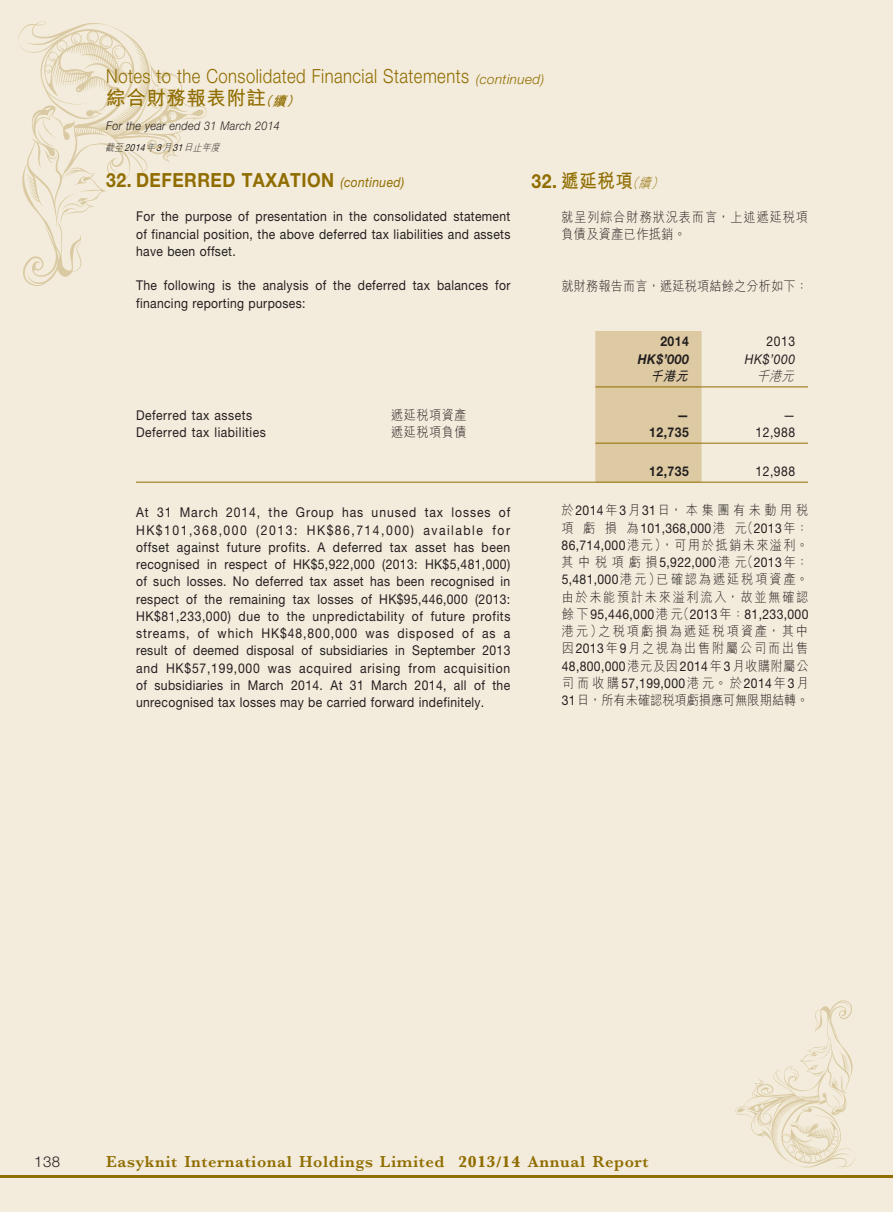
<style>
.page{position:relative;width:893px;height:1212px;background:#f3ebdb}
.page>*{position:absolute;margin:0;border:0;box-sizing:border-box;transform-origin:0 0}
.t1{font:300 19.5px "Helvetica Neue";letter-spacing:.03em;color:#906d00;scale:.85 1}
.t2{font:700 19.5px "Helvetica Neue";letter-spacing:.03em;color:#906d00;scale:.9 1}
.t3{font:700 19.5px "M Hei HK";letter-spacing:.03em;color:#906d00}
.t4{font:700 19.5px "M Hei HK";letter-spacing:.03em;color:#906d00;scale:.9 1}
.t5{font:700 16.5px "M Sung HK";letter-spacing:.035em;color:#906d00}
.t6{font:300 15px "Helvetica Neue";color:#231f20}
.t7{font:13.5px/17.2px "Helvetica Neue";letter-spacing:.03em;color:#231f20;text-align:justify;scale:.9 1}
.t8{font:300 13.5px/17.2px "M Hei HK";letter-spacing:.14em;color:#231f20;scale:.9 1}
.t9{font:300 13.5px/17.2px "M Hei HK";letter-spacing:.175em;color:#231f20;scale:.9 1}
.t10{font:300 13.5px "M Hei HK";letter-spacing:.12em;color:#231f20;scale:.9 1}
.t11{font:300 13.5px/17.2px "M Hei HK";letter-spacing:.075em;color:#231f20;scale:.9 1}
.t12{font:300 13.5px "M Hei HK";letter-spacing:.005em;color:#231f20;scale:.9 1}
.t13{font:300 13.5px "M Hei HK";letter-spacing:.015em;color:#231f20;scale:.9 1}
.t14{font:300 13.5px "M Hei HK";letter-spacing:.295em;color:#231f20;scale:.9 1}
.t15{font:700 13.5px "Helvetica Neue";letter-spacing:.04em;color:#231f20;scale:.9 1}
.t16{font:italic 700 13.5px "Helvetica Neue";color:#231f20;scale:.9 1}
.t17{font:italic 13.5px "Helvetica Neue";color:#231f20;scale:.9 1}
.t18{font:italic 700 13.5px "M Hei HK";color:#231f20;scale:.9 1}
.t19{font:italic 300 13.5px "M Hei HK";color:#231f20;scale:.9 1}
.t20{font:italic 300 12px "Helvetica Neue";letter-spacing:.03em;color:#231f20;scale:.9 1}
.t21{font:italic 300 9.75px "M Hei HK";color:#231f20;scale:.9 1}
.s1{font-style:italic;font-size:13.5px}
.s2{font-family:"Helvetica Neue";font-weight:400}
.s3{font-weight:400;font-style:italic;font-size:13.5px}
.s4{font-family:"Helvetica Neue"}
.s5{font-weight:300;font-style:italic;font-size:13.5px}
.s6{font-family:"M Hei HK";font-weight:300}
</style>
<div class="page">
<svg style="left:18px;top:21px;width:189px;height:265px"></svg>
<svg style="left:38px;top:130px;width:69px;height:93px"></svg>
<svg style="left:101px;top:37px;width:7px;height:10px"></svg>
<svg style="left:88px;top:32px;width:6px;height:10px"></svg>
<svg style="left:115px;top:48px;width:5px;height:9px"></svg>
<svg style="left:74px;top:37px;width:4px;height:5px"></svg>
<svg style="left:60px;top:45px;width:4px;height:5px"></svg>
<svg style="left:121px;top:65px;width:7px;height:9px"></svg>
<svg style="left:144px;top:113px;width:31px;height:19px"></svg>
<svg style="left:735px;top:1000px;width:120px;height:168px"></svg>
<hr style="left:0;top:1176px;width:893px;height:2px;background:#906d00">
<div style="left:595px;top:331px;width:107px;height:151px;background:#ddcaa2"></div>
<hr style="left:595px;top:386px;width:107px;height:1px;background:#906d00">
<hr style="left:702px;top:386px;width:106px;height:1px;background:#906d00">
<hr style="left:595px;top:443px;width:107px;height:1px;background:#906d00">
<hr style="left:702px;top:443px;width:106px;height:1px;background:#906d00">
<hr style="left:136px;top:482px;width:255px;height:1px;background:#906d00">
<hr style="left:391px;top:482px;width:204px;height:1px;background:#906d00">
<hr style="left:595px;top:482px;width:107px;height:1px;background:#906d00">
<hr style="left:702px;top:482px;width:106px;height:1px;background:#906d00">
<h1 class="t1" style="left:106px;top:64px;width:517px">Notes to the Consolidated Financial Statements <span class="s1">(continued)</span></h1>
<h1 class="t3" style="left:106px;top:84px;width:200px">綜合財務報表附註<span class="s1">（續）</span></h1>
<p class="t20" style="left:106px;top:119px;width:194px">For the year ended 31 March 2014</p>
<p class="t21" style="left:105px;top:141px;width:132px">截至<span class="s2">2014</span>年<span class="s2">3</span>月<span class="s2">31</span>日止年度</p>
<h1 class="t2" style="left:106px;top:168px;width:332px">32. DEFERRED TAXATION <span class="s3">(continued)</span></h1>
<p class="t7" style="left:136px;top:208px;width:417px">For the purpose of presentation in the consolidated statement of financial position, the above deferred tax liabilities and assets have been offset.</p>
<p class="t7" style="left:136px;top:277px;width:417px">The following is the analysis of the deferred tax balances for financing reporting purposes:</p>
<h1 class="t4" style="left:531px;top:166px;width:153px"><span class="s4">32.</span> 遞延稅項<span class="s5">（續）</span></h1>
<p class="t11" style="left:561px;top:208px;width:276px">就呈列綜合財務狀況表而言，上述遞延稅項負債及資產已作抵銷。</p>
<p class="t13" style="left:561px;top:277px;width:276px">就財務報告而言，遞延稅項結餘之分析如下：</p>
<p class="t15" style="left:660px;top:333px;width:33px">2014</p>
<p class="t7" style="left:767px;top:333px;width:33px">2013</p>
<p class="t16" style="left:638px;top:350px;width:58px">HK$’000</p>
<p class="t17" style="left:745px;top:351px;width:57px">HK$’000</p>
<p class="t18" style="left:650px;top:366px;width:48px">千港元</p>
<p class="t19" style="left:756px;top:367px;width:48px">千港元</p>
<p class="t7" style="left:136px;top:406px;width:130px">Deferred tax assets</p>
<p class="t10" style="left:391px;top:406px;width:85px">遞延稅項資產</p>
<p class="t15" style="left:677px;top:407px;width:15px">—</p>
<p class="t7" style="left:783px;top:406px;width:15px">—</p>
<p class="t7" style="left:136px;top:423px;width:146px">Deferred tax liabilities</p>
<p class="t10" style="left:391px;top:423px;width:85px">遞延稅項負債</p>
<p class="t15" style="left:649px;top:424px;width:46px">12,735</p>
<p class="t7" style="left:755px;top:423px;width:46px">12,988</p>
<p class="t15" style="left:649px;top:463px;width:46px">12,735</p>
<p class="t7" style="left:755px;top:462px;width:46px">12,988</p>
<p class="t7" style="left:136px;top:504px;width:417px">At 31 March 2014, the Group has unused tax losses of HK$101,368,000 (2013: HK$86,714,000) available for offset against future profits. A deferred tax asset has been recognised in respect of HK$5,922,000 (2013: HK$5,481,000) of such losses. No deferred tax asset has been recognised in respect of the remaining tax losses of HK$95,446,000 (2013:<br>HK$81,233,000) due to the unpredictability of future profits streams, of which HK$48,800,000 was disposed of as a result of deemed disposal of subsidiaries in September 2013 and HK$57,199,000 was acquired arising from acquisition of subsidiaries in March 2014. At 31 March 2014, all of the unrecognised tax losses may be carried forward indefinitely.</p>
<p class="t14" style="left:561px;top:501px;width:276px">於<span class="s2">2014</span>年<span class="s2">3</span>月<span class="s2">31</span>日，本集團有未動用稅</p>
<p class="t7" style="left:562px;top:519px;width:276px"><span class="s6">項 虧 損 為</span>101,368,000<span class="s6">港 元（</span>2013<span class="s6">年：</span></p>
<p class="t10" style="left:562px;top:535px;width:275px"><span class="s2">86,714,000</span>港元），可用於抵銷未來溢利。</p>
<p class="t7" style="left:562px;top:553px;width:276px"><span class="s6">其中稅項虧損</span>5,922,000<span class="s6">港元（</span>2013<span class="s6">年：</span></p>
<p class="t8" style="left:562px;top:570px;width:276px"><span class="s2">5,481,000</span>港元）已確認為遞延稅項資產。由於未能預計未來溢利流入，故並無確認</p>
<p class="t7" style="left:562px;top:605px;width:276px"><span class="s6">餘下</span>95,446,000<span class="s6">港元（</span>2013<span class="s6">年：</span>81,233,000</p>
<p class="t9" style="left:562px;top:622px;width:276px">港元）之稅項虧損為遞延稅項資產，其中因<span class="s2">2013</span>年<span class="s2">9</span>月之視為出售附屬公司而出售</p>
<p class="t7" style="left:562px;top:657px;width:276px">48,800,000<span class="s6">港元及因</span>2014<span class="s6">年</span>3<span class="s6">月收購附屬公司而收購</span>57,199,000<span class="s6">港元。於</span>2014<span class="s6">年</span>3<span class="s6">月</span></p>
<p class="t12" style="left:562px;top:691px;width:276px"><span class="s2">31</span>日，所有未確認稅項虧損應可無限期結轉。</p>
<p class="t6" style="left:34px;top:1153px;width:27px">138</p>
<p class="t5" style="left:106px;top:1150px;width:544px">Easyknit International Holdings Limited 2013/14 Annual Report</p>
</div>
